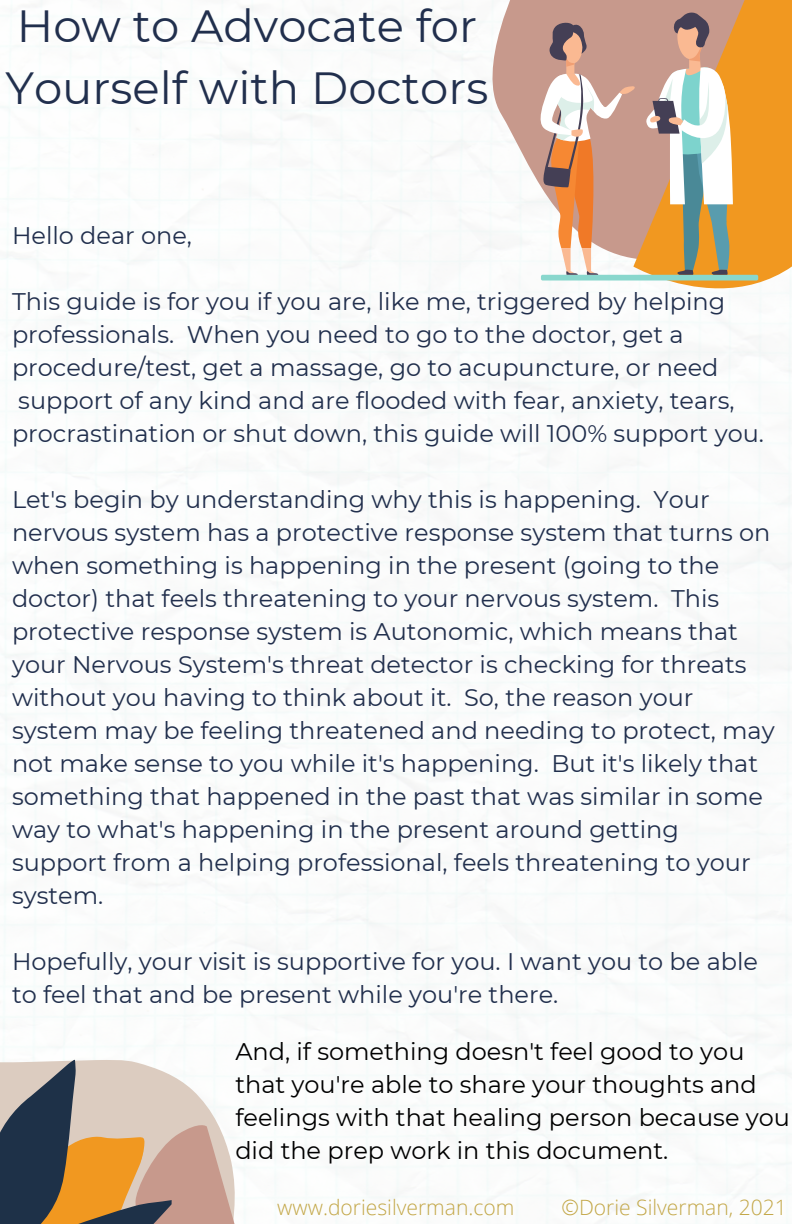
<style>
.page{position:relative;width:792px;height:1224px;background:#fff}
.page>*{position:absolute;margin:0;border:0;box-sizing:border-box;transform-origin:0 0}
.t1{font:45px/61.6px "Montserrat";color:#212f4d}
.t2{font:24px/33px "Montserrat";color:#212f4d}
.t3{font:24px/33px "Montserrat";color:#000}
.t4{font:300 21px "Open Sans";color:#c3a748}
</style>
<div class="page">
<svg style="left:0;top:1045px;width:266px;height:179px"></svg>
<svg style="left:474px;top:0;width:128px;height:272px"></svg>
<svg style="left:602px;top:0;width:190px;height:354px"></svg>
<div style="left:541px;top:275px;width:217px;height:6px;background:#89d7cd;border-radius:2px"></div>
<svg style="left:536px;top:21px;width:99px;height:254px"></svg>
<svg style="left:645px;top:12px;width:88px;height:263px"></svg>
<h1 class="t1" style="left:6px;top:-5px;width:484px">How to Advocate for<br>Yourself with Doctors</h1>
<p class="t2" style="left:12px;top:219px;width:181px">Hello dear one,</p>
<p class="t2" style="left:12px;top:285px;width:753px">This guide is for you if you are, like me, triggered by helping professionals. When you need to go to the doctor, get a procedure/test, get a massage, go to acupuncture, or need support of any kind and are flooded with fear, anxiety, tears, procrastination or shut down, this guide will 100% support you.</p>
<p class="t2" style="left:12px;top:483px;width:764px">Let's begin by understanding why this is happening. Your nervous system has a protective response system that turns on when something is happening in the present (going to the doctor) that feels threatening to your nervous system. This protective response system is Autonomic, which means that your Nervous System's threat detector is checking for threats without you having to think about it. So, the reason your system may be feeling threatened and needing to protect, may not make sense to you while it's happening. But it's likely that something that happened in the past that was similar in some way to what's happening in the present around getting support from a helping professional, feels threatening to your system.</p>
<p class="t2" style="left:12px;top:945px;width:748px">Hopefully, your visit is supportive for you. I want you to be able to feel that and be present while you're there.</p>
<p class="t3" style="left:235px;top:1035px;width:556px">And, if something doesn't feel good to you that you're able to share your thoughts and feelings with that healing person because you did the prep work in this document.</p>
<p class="t4" style="left:277px;top:1193px;width:239px">www.doriesilverman.com</p>
<p class="t4" style="left:561px;top:1193px;width:227px">©Dorie Silverman, 2021</p>
</div>
